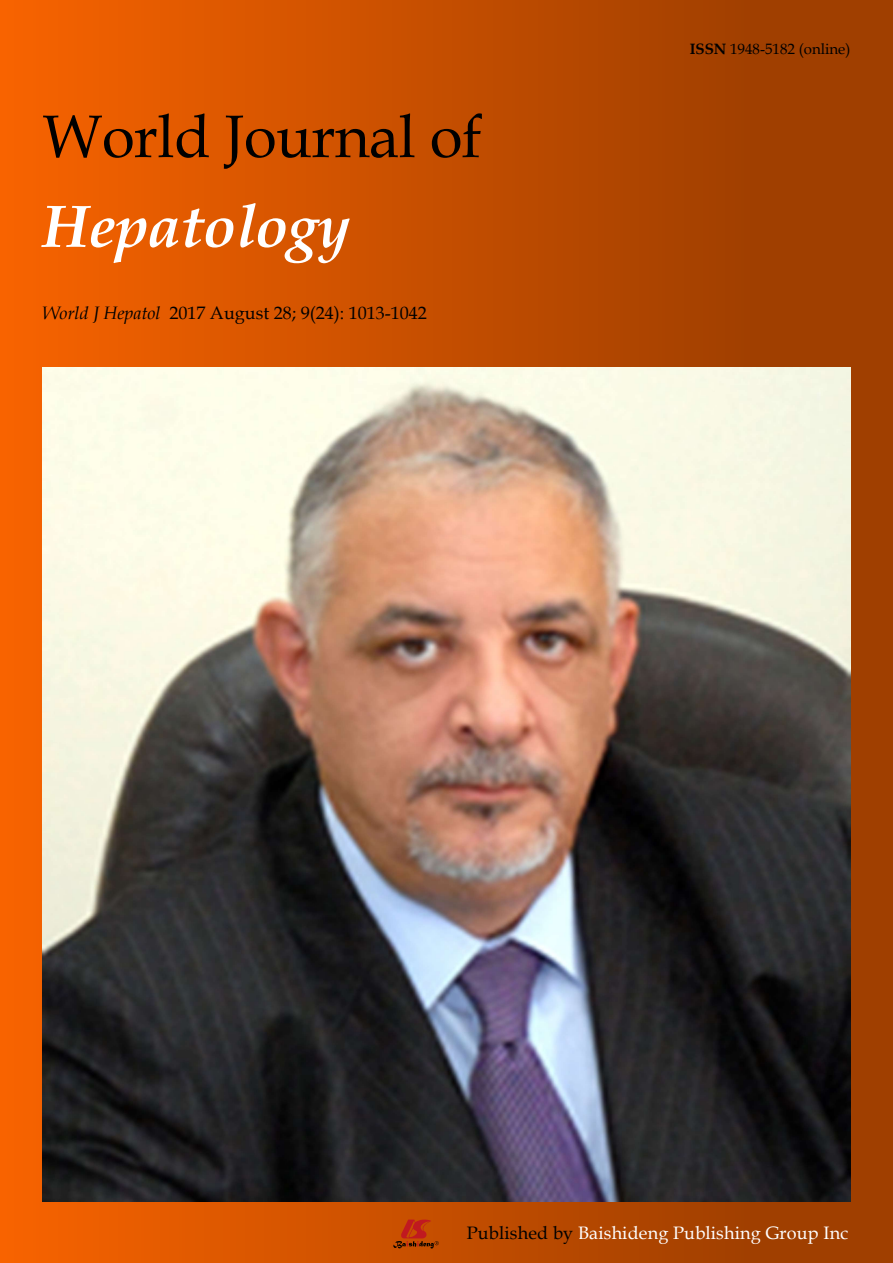
<style>
.page{position:relative;width:893px;height:1263px;background:#fff}
.page>*{position:absolute;margin:0;border:0;box-sizing:border-box;transform-origin:0 0}
.t1{font:60px/89.7px "Book Antiqua";letter-spacing:-.01em;color:#000}
.t2{font:18px "Book Antiqua";color:#000}
.t3{font:18px "Book Antiqua";letter-spacing:.01em;color:#fff}
.t4{font:15px "Book Antiqua";color:#000}
.s1{font-weight:700;font-style:italic;color:#fff}
.s2{font-style:italic}
.s3{font-weight:700}
.s4{color:#000}
</style>
<div class="page">
<div style="left:0;top:0;width:893px;height:1263px;background:linear-gradient(to right,#f66301,#943a00)"></div>
<svg style="left:393px;top:1219px;width:46px;height:29px"></svg>
<img style="left:43px;top:368px;width:807px;height:833px">
<p class="t1" style="left:43px;top:90px;width:441px">World Journal of<br><span class="s1">Hepatology</span></p>
<p class="t2" style="left:43px;top:300px;width:386px"><span class="s2">World J Hepatol</span> 2017 August 28; 9(24): 1013-1042</p>
<p class="t4" style="left:690px;top:38px;width:162px"><span class="s3">ISSN</span> 1948-5182 (online)</p>
<p class="t3" style="left:467px;top:1220px;width:383px"><span class="s4">Published by</span> Baishideng Publishing Group Inc</p>
</div>
